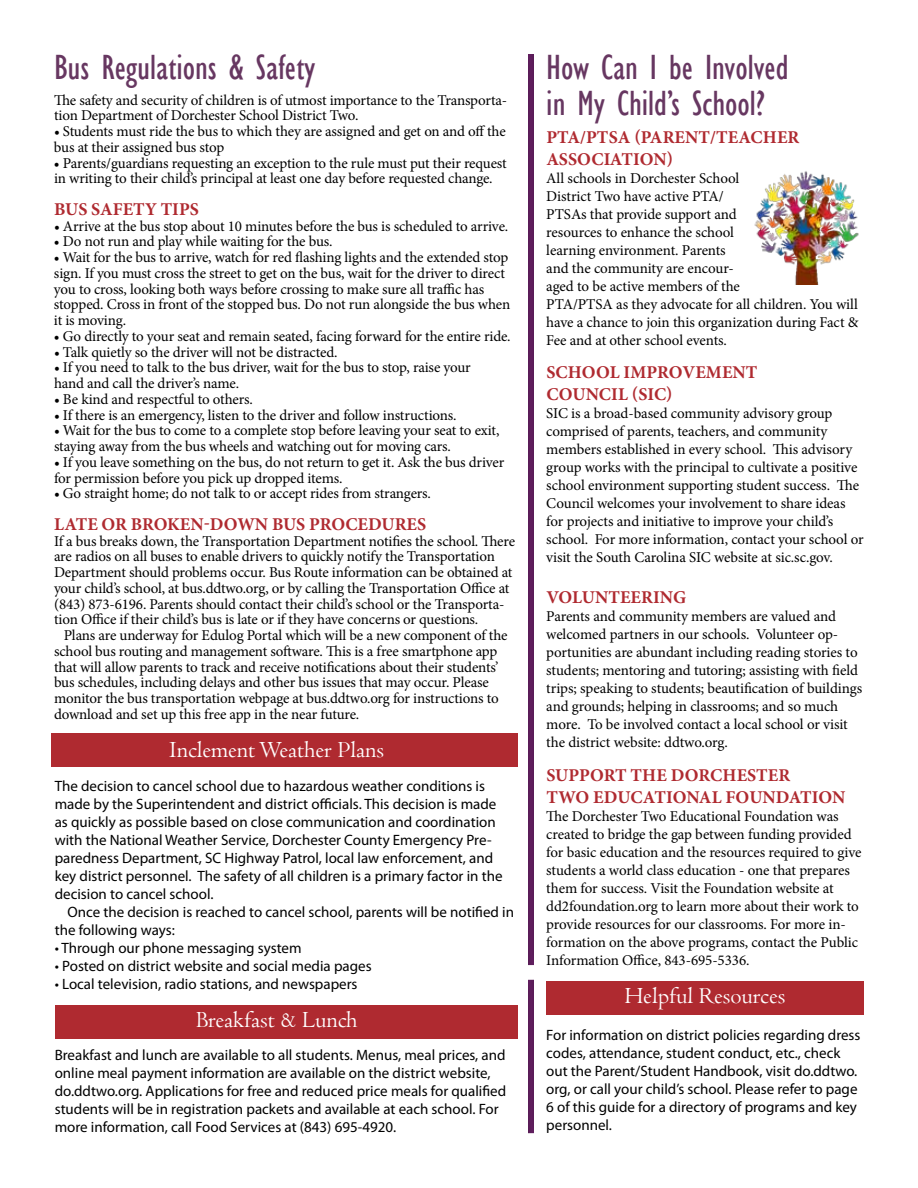
<style>
.page{position:relative;width:918px;height:1188px;background:#fff}
.page>*{position:absolute;margin:0;border:0;box-sizing:border-box;transform-origin:0 0}
.t1{font:condensed 36px/36px "Gill Sans";color:#673761}
.t2{font:24px "Centaur";color:#fff}
.t3{font:700 18px "Minion Pro";letter-spacing:.005em;color:#af2a30}
.t4{font:15px/18px "Minion Pro";letter-spacing:-.01em;color:#000}
.t5{font:15px/18px "Myriad Pro";color:#000}
</style>
<div class="page">
<div style="left:51px;top:733px;width:467px;height:33px;background:#af2a30"></div>
<div style="left:55px;top:1005px;width:463px;height:34px;background:#af2a30"></div>
<div style="left:546px;top:981px;width:318px;height:34px;background:#af2a30"></div>
<img style="left:754px;top:171px;width:105px;height:113px">
<div style="left:526px;top:53px;width:9px;height:913px;background:#000;opacity:.5"></div>
<div style="left:526px;top:978px;width:9px;height:156px;background:#000;opacity:.5"></div>
<h1 class="t1" style="left:54px;top:49px;width:263px">Bus Regulations &amp; Safety</h1>
<p class="t4" style="left:54px;top:92px;width:455px;line-height:15.8px">The safety and security of children is of utmost importance to the Transporta&shy;tion Department of Dorchester School District Two.</p>
<p class="t4" style="left:54px;top:123px;width:453px;line-height:15.8px">• Students must ride the bus to which they are assigned and get on and off the bus at their assigned bus stop</p>
<p class="t4" style="left:54px;top:155px;width:454px;line-height:15.8px">• Parents/guardians requesting an exception to the rule must put their request in writing to their child’s principal at least one day before requested change.</p>
<p class="t3" style="left:54px;top:196px;width:12px">BUS</p>
<p class="t3" style="left:91px;top:196px;width:22px">SAFET</p>
<p class="t3" style="left:145px;top:196px;width:26px">Y TIPS</p>
<p class="t4" style="left:54px;top:217px;width:456px">• Arrive at the bus stop about 10 minutes before the bus is scheduled to arrive.</p>
<p class="t4" style="left:54px;top:233px;width:280px">• Do not run and play while waiting for the bus.</p>
<p class="t4" style="left:54px;top:249px;width:458px;line-height:15.8px">• Wait for the bus to arrive, watch for red flashing lights and the extended stop sign. If you must cross the street to get on the bus, wait for the driver to direct you to cross, looking both ways before crossing to make sure all traffic has stopped. Cross in front of the stopped bus. Do not run alongside the bus when it is moving.</p>
<p class="t4" style="left:54px;top:327px;width:458px">• Go directly to your seat and remain seated, facing forward for the entire ride.</p>
<p class="t4" style="left:54px;top:343px;width:285px">• Talk quietly so the driver will not be distracted.</p>
<p class="t4" style="left:54px;top:360px;width:418px;line-height:15.8px">• If you need to talk to the bus driver, wait for the bus to stop, raise your hand and call the driver’s name.</p>
<p class="t4" style="left:54px;top:390px;width:200px">• Be kind and respectful to others.</p>
<p class="t4" style="left:54px;top:406px;width:404px">• If there is an emergency, listen to the driver and follow instructions.</p>
<p class="t4" style="left:54px;top:423px;width:447px;line-height:15.8px">• Wait for the bus to come to a complete stop before leaving your seat to exit, staying away from the bus wheels and watching out for moving cars.</p>
<p class="t4" style="left:54px;top:454px;width:452px;line-height:15.8px">• If you leave something on the bus, do not return to get it. Ask the bus driver for permission before you pick up dropped items.</p>
<p class="t4" style="left:54px;top:485px;width:378px">• Go straight home; do not talk to or accept rides from strangers.</p>
<p class="t3" style="left:54px;top:511px;width:23px">LATE</p>
<p class="t3" style="left:102px;top:511px;width:42px">OR BRO</p>
<p class="t3" style="left:167px;top:511px;width:73px">KEN-DOWN</p>
<p class="t3" style="left:272px;top:511px;width:12px">BUS</p>
<p class="t3" style="left:309px;top:511px;width:24px">PROCEDURES</p>
<p class="t4" style="left:54px;top:533px;width:463px;line-height:15.8px">If a bus breaks down, the Transportation Department notifies the school. There are radios on all buses to enable drivers to quickly notify the Transportation Department should problems occur. Bus Route information can be obtained at your child’s school, at bus.ddtwo.org, or by calling the Transportation Office at (843) 873-6196. Parents should contact their child’s school or the Transporta&shy;tion Office if their child’s bus is late or if they have concerns or questions.</p>
<p class="t4" style="left:54px;top:627px;width:455px;line-height:15.8px;text-indent:10px">Plans are underway for Edulog Portal which will be a new component of the school bus routing and management software. This is a free smartphone app that will allow parents to track and receive notifications about their students’ bus schedules, including delays and other bus issues that may occur. Please monitor the bus transportation webpage at bus.ddtwo.org for instructions to download and set up this free app in the near future.</p>
<h2 class="t2" style="left:169px;top:735px;width:216px">Inclement Weather Plans</h2>
<p class="t5" style="left:55px;top:777px;width:449px">The decision to cancel school due to hazardous weather conditions is made by the Superintendent and district officials. This decision is made as quickly as possible based on close communication and coordination with the National Weather Service, Dorchester County Emergency Pre&shy;paredness Department, SC Highway Patrol, local law enforcement, and key district personnel. The safety of all children is a primary factor in the decision to cancel school.</p>
<p class="t5" style="left:55px;top:903px;width:461px;text-indent:13px">Once the decision is reached to cancel school, parents will be notified in the following ways:</p>
<p class="t5" style="left:55px;top:939px;width:248px">• Through our phone messaging system</p>
<p class="t5" style="left:55px;top:957px;width:318px">• Posted on district website and social media pages</p>
<p class="t5" style="left:55px;top:975px;width:304px">• Local television, radio stations, and newspapers</p>
<h2 class="t2" style="left:196px;top:1005px;width:163px">Breakfast &amp; Lunch</h2>
<p class="t5" style="left:55px;top:1046px;width:453px">Breakfast and lunch are available to all students. Menus, meal prices, and online meal payment information are available on the district website, do.ddtwo.org. Applications for free and reduced price meals for qualified students will be in registration packets and available at each school. For more information, call Food Services at (843) 695-4920.</p>
<h1 class="t1" style="left:546px;top:49px;width:244px">How Can I be Involved in My Child’s School?</h1>
<p class="t3" style="left:546px;top:125px;width:117px">PTA/PTSA (PARENT</p>
<p class="t3" style="left:710px;top:125px;width:31px">/TEAC</p>
<p class="t3" style="left:763px;top:125px;width:27px">HER</p>
<p class="t3" style="left:546px;top:146px;width:25px">ASSOCIATION</p>
<p class="t3" style="left:667px;top:146px;width:8px">)</p>
<p class="t4" style="left:546px;top:169px;width:314px">All schools in Dorchester School<br>District Two have active PTA/<br>PTSAs that provide support and<br>resources to enhance the school<br>learning environment. Parents<br>and the community are encour-<br>aged to be active members of the<br>PTA/PTSA as they advocate for all children. You will have a chance to join this organization during Fact &amp; Fee and at other school events.</p>
<p class="t3" style="left:546px;top:360px;width:49px">SCHOOL</p>
<p class="t3" style="left:624px;top:360px;width:21px">IMPRO</p>
<p class="t3" style="left:683px;top:360px;width:27px">VEMENT</p>
<p class="t3" style="left:546px;top:382px;width:25px">COUNCIL</p>
<p class="t3" style="left:632px;top:382px;width:42px">(SIC)</p>
<p class="t4" style="left:546px;top:404px;width:319px">SIC is a broad-based community advisory group comprised of parents, teachers, and community members established in every school. This advisory group works with the principal to cultivate a positive school environment supporting student success. The Council welcomes your involvement to share ideas for projects and initiative to improve your child’s school. For more information, contact your school or visit the South Carolina SIC website at sic.sc.gov.</p>
<p class="t3" style="left:546px;top:585px;width:13px">VOLUNTEERING</p>
<p class="t4" style="left:546px;top:608px;width:317px">Parents and community members are valued and welcomed partners in our schools. Volunteer op&shy;portunities are abundant including reading stories to students; mentoring and tutoring; assisting with field trips; speaking to students; beautification of buildings and grounds; helping in classrooms; and so much more. To be involved contact a local school or visit the district website: ddtwo.org.</p>
<p class="t3" style="left:546px;top:763px;width:22px">SUPPORT</p>
<p class="t3" style="left:631px;top:763px;width:68px">THE DORC</p>
<p class="t3" style="left:723px;top:763px;width:26px">HESTER</p>
<p class="t3" style="left:546px;top:784px;width:71px">TWO EDUCATIONAL</p>
<p class="t3" style="left:726px;top:784px;width:24px">FOUNDATION</p>
<p class="t4" style="left:546px;top:807px;width:317px">The Dorchester Two Educational Foundation was created to bridge the gap between funding provided for basic education and the resources required to give students a world class education - one that prepares them for success. Visit the Foundation website at dd2foundation.org to learn more about their work to provide resources for our classrooms. For more in&shy;formation on the above programs, contact the Public Information Office, 843-695-5336.</p>
<h2 class="t2" style="left:625px;top:981px;width:162px">Helpful Resources</h2>
<p class="t5" style="left:546px;top:1026px;width:316px">For information on district policies regarding dress codes, attendance, student conduct, etc., check out the Parent/Student Handbook, visit do.ddtwo. org, or call your child’s school. Please refer to page 6 of this guide for a directory of programs and key personnel.</p>
</div>
